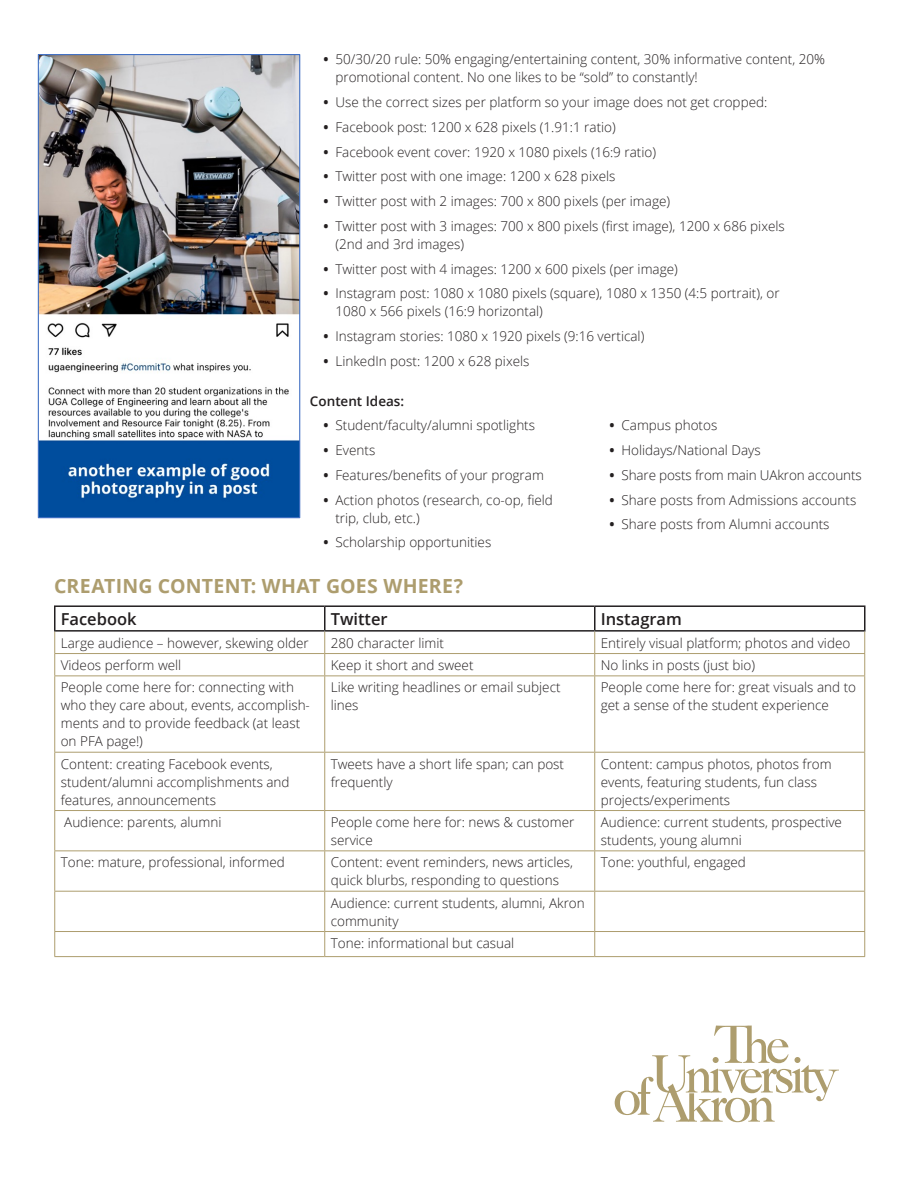
<style>
.page{position:relative;width:918px;height:1188px;background:#fff}
.page>*{position:absolute;margin:0;border:0;box-sizing:border-box;transform-origin:0 0}
.t1{font:700 19.5px "Open Sans";letter-spacing:.015em;color:#ad9d6e}
.t2{font:600 16.5px "Open Sans";color:#231f20}
.t3{font:300 13.5px/18px "Open Sans";color:#231f20}
.t4{font:600 13.5px "Open Sans";color:#231f20}
.s1{font-weight:700}
</style>
<div class="page">
<img style="left:40px;top:56px;width:258px;height:460px">
<div style="left:38px;top:54px;width:262px;height:464px;border:1px solid #4472c4"></div>
<hr style="left:54px;top:605px;width:271px;height:2px;background:#231f20">
<hr style="left:54px;top:607px;width:2px;height:23px;background:#231f20">
<hr style="left:325px;top:605px;width:270px;height:2px;background:#231f20">
<hr style="left:324px;top:607px;width:2px;height:23px;background:#231f20">
<hr style="left:595px;top:605px;width:271px;height:2px;background:#231f20">
<hr style="left:594px;top:607px;width:2px;height:23px;background:#231f20">
<hr style="left:864px;top:607px;width:2px;height:23px;background:#231f20">
<hr style="left:54px;top:630px;width:271px;height:2px;background:#231f20">
<hr style="left:325px;top:630px;width:270px;height:2px;background:#231f20">
<hr style="left:595px;top:630px;width:271px;height:2px;background:#231f20">
<hr style="left:54px;top:653px;width:271px;height:1px;background:#ad9d6e">
<svg style="left:54px;top:632px;width:1px;height:44px"></svg>
<hr style="left:54px;top:676px;width:271px;height:1px;background:#ad9d6e">
<hr style="left:54px;top:676px;width:1px;height:76px;background:#ad9d6e">
<hr style="left:54px;top:752px;width:271px;height:1px;background:#ad9d6e">
<hr style="left:54px;top:753px;width:1px;height:57px;background:#ad9d6e">
<hr style="left:54px;top:810px;width:271px;height:1px;background:#ad9d6e">
<hr style="left:54px;top:811px;width:1px;height:39px;background:#ad9d6e">
<hr style="left:54px;top:850px;width:271px;height:1px;background:#ad9d6e">
<hr style="left:54px;top:851px;width:1px;height:40px;background:#ad9d6e">
<hr style="left:54px;top:891px;width:271px;height:1px;background:#ad9d6e">
<hr style="left:54px;top:892px;width:1px;height:39px;background:#ad9d6e">
<hr style="left:54px;top:931px;width:271px;height:1px;background:#ad9d6e">
<svg style="left:54px;top:932px;width:1px;height:24px"></svg>
<hr style="left:54px;top:956px;width:271px;height:1px;background:#ad9d6e">
<hr style="left:325px;top:653px;width:270px;height:1px;background:#ad9d6e">
<svg style="left:324px;top:632px;width:1px;height:44px"></svg>
<hr style="left:595px;top:653px;width:270px;height:1px;background:#ad9d6e">
<svg style="left:594px;top:632px;width:1px;height:44px"></svg>
<svg style="left:864px;top:632px;width:1px;height:44px"></svg>
<hr style="left:325px;top:676px;width:270px;height:1px;background:#ad9d6e">
<hr style="left:324px;top:676px;width:1px;height:76px;background:#ad9d6e">
<hr style="left:595px;top:676px;width:270px;height:1px;background:#ad9d6e">
<hr style="left:594px;top:676px;width:1px;height:76px;background:#ad9d6e">
<hr style="left:864px;top:676px;width:1px;height:76px;background:#ad9d6e">
<hr style="left:325px;top:752px;width:270px;height:1px;background:#ad9d6e">
<hr style="left:324px;top:753px;width:1px;height:57px;background:#ad9d6e">
<hr style="left:595px;top:752px;width:270px;height:1px;background:#ad9d6e">
<hr style="left:594px;top:753px;width:1px;height:57px;background:#ad9d6e">
<hr style="left:864px;top:753px;width:1px;height:57px;background:#ad9d6e">
<hr style="left:325px;top:810px;width:270px;height:1px;background:#ad9d6e">
<hr style="left:324px;top:811px;width:1px;height:39px;background:#ad9d6e">
<hr style="left:595px;top:810px;width:270px;height:1px;background:#ad9d6e">
<hr style="left:594px;top:811px;width:1px;height:39px;background:#ad9d6e">
<hr style="left:864px;top:811px;width:1px;height:39px;background:#ad9d6e">
<hr style="left:325px;top:850px;width:270px;height:1px;background:#ad9d6e">
<hr style="left:324px;top:851px;width:1px;height:40px;background:#ad9d6e">
<hr style="left:595px;top:850px;width:270px;height:1px;background:#ad9d6e">
<hr style="left:594px;top:851px;width:1px;height:40px;background:#ad9d6e">
<hr style="left:864px;top:851px;width:1px;height:40px;background:#ad9d6e">
<hr style="left:325px;top:891px;width:270px;height:1px;background:#ad9d6e">
<hr style="left:324px;top:892px;width:1px;height:39px;background:#ad9d6e">
<hr style="left:595px;top:891px;width:270px;height:1px;background:#ad9d6e">
<hr style="left:594px;top:892px;width:1px;height:39px;background:#ad9d6e">
<hr style="left:864px;top:892px;width:1px;height:39px;background:#ad9d6e">
<hr style="left:325px;top:931px;width:270px;height:1px;background:#ad9d6e">
<svg style="left:324px;top:932px;width:1px;height:24px"></svg>
<hr style="left:595px;top:931px;width:270px;height:1px;background:#ad9d6e">
<svg style="left:594px;top:932px;width:1px;height:24px"></svg>
<svg style="left:864px;top:932px;width:1px;height:24px"></svg>
<hr style="left:325px;top:956px;width:270px;height:1px;background:#ad9d6e">
<hr style="left:595px;top:956px;width:270px;height:1px;background:#ad9d6e">
<svg style="left:615px;top:1026px;width:224px;height:96px"></svg>
<p class="t3" style="left:335px;top:50px;width:491px;text-indent:-12px"><span class="s1">•</span> 50/30/20 rule: 50% engaging/entertaining content, 30% informative content, 20% promotional content. No one likes to be “sold” to constantly!</p>
<p class="t3" style="left:323px;top:93px;width:445px"><span class="s1">•</span> Use the correct sizes per platform so your image does not get cropped:</p>
<p class="t3" style="left:323px;top:118px;width:294px"><span class="s1">•</span> Facebook post: 1200 x 628 pixels (1.91:1 ratio)</p>
<p class="t3" style="left:323px;top:142px;width:334px"><span class="s1">•</span> Facebook event cover: 1920 x 1080 pixels (16:9 ratio)</p>
<p class="t3" style="left:323px;top:167px;width:294px"><span class="s1">•</span> Twitter post with one image: 1200 x 628 pixels</p>
<p class="t3" style="left:323px;top:192px;width:348px"><span class="s1">•</span> Twitter post with 2 images: 700 x 800 pixels (per image)</p>
<p class="t3" style="left:335px;top:217px;width:451px;text-indent:-12px"><span class="s1">•</span> Twitter post with 3 images: 700 x 800 pixels (first image), 1200 x 686 pixels (2nd and 3rd images)</p>
<p class="t3" style="left:323px;top:259px;width:356px"><span class="s1">•</span> Twitter post with 4 images: 1200 x 600 pixels (per image)</p>
<p class="t3" style="left:335px;top:284px;width:446px;text-indent:-12px"><span class="s1">•</span> Instagram post: 1080 x 1080 pixels (square), 1080 x 1350 (4:5 portrait), or<br>1080 x 566 pixels (16:9 horizontal)</p>
<p class="t3" style="left:323px;top:327px;width:322px"><span class="s1">•</span> Instagram stories: 1080 x 1920 pixels (9:16 vertical)</p>
<p class="t3" style="left:323px;top:352px;width:208px"><span class="s1">•</span> LinkedIn post: 1200 x 628 pixels</p>
<p class="t4" style="left:310px;top:391px;width:96px">Content Ideas:</p>
<p class="t3" style="left:323px;top:416px;width:213px"><span class="s1">•</span> Student/faculty/alumni spotlights</p>
<p class="t3" style="left:323px;top:441px;width:53px"><span class="s1">•</span> Events</p>
<p class="t3" style="left:323px;top:466px;width:222px"><span class="s1">•</span> Features/benefits of your program</p>
<p class="t3" style="left:335px;top:490px;width:219px;text-indent:-12px"><span class="s1">•</span> Action photos (research, co-op, field trip, club, etc.)</p>
<p class="t3" style="left:323px;top:533px;width:169px"><span class="s1">•</span> Scholarship opportunities</p>
<p class="t3" style="left:609px;top:416px;width:109px"><span class="s1">•</span> Campus photos</p>
<p class="t3" style="left:609px;top:441px;width:153px"><span class="s1">•</span> Holidays/National Days</p>
<p class="t3" style="left:609px;top:466px;width:254px"><span class="s1">•</span> Share posts from main UAkron accounts</p>
<p class="t3" style="left:609px;top:490px;width:248px"><span class="s1">•</span> Share posts from Admissions accounts</p>
<p class="t3" style="left:609px;top:515px;width:222px"><span class="s1">•</span> Share posts from Alumni accounts</p>
<p class="t1" style="left:54px;top:572px;width:411px">CREATING CONTENT: WHAT GOES WHERE?</p>
<p class="t2" style="left:61px;top:608px;width:77px">Facebook</p>
<p class="t2" style="left:331px;top:608px;width:59px">Twitter</p>
<p class="t2" style="left:601px;top:608px;width:83px">Instagram</p>
<p class="t3" style="left:61px;top:633px;width:250px">Large audience – however, skewing older</p>
<p class="t3" style="left:331px;top:633px;width:115px">280 character limit</p>
<p class="t3" style="left:601px;top:633px;width:251px">Entirely visual platform; photos and video</p>
<p class="t3" style="left:61px;top:656px;width:122px">Videos perform well</p>
<p class="t3" style="left:331px;top:656px;width:144px">Keep it short and sweet</p>
<p class="t3" style="left:601px;top:656px;width:156px">No links in posts (just bio)</p>
<p class="t3" style="left:61px;top:678px;width:251px">People come here for: connecting with who they care about, events, accomplish&shy;ments and to provide feedback (at least on PFA page!)</p>
<p class="t3" style="left:331px;top:678px;width:231px">Like writing headlines or email subject lines</p>
<p class="t3" style="left:601px;top:678px;width:257px">People come here for: great visuals and to get a sense of the student experience</p>
<p class="t3" style="left:61px;top:754px;width:230px">Content: creating Facebook events, student/alumni accomplishments and features, announcements</p>
<p class="t3" style="left:331px;top:754px;width:235px">Tweets have a short life span; can post frequently</p>
<p class="t3" style="left:601px;top:754px;width:233px">Content: campus photos, photos from events, featuring students, fun class projects/experiments</p>
<p class="t3" style="left:64px;top:813px;width:159px">Audience: parents, alumni</p>
<p class="t3" style="left:331px;top:813px;width:245px">People come here for: news &amp; customer service</p>
<p class="t3" style="left:601px;top:813px;width:243px">Audience: current students, prospective students, young alumni</p>
<p class="t3" style="left:61px;top:853px;width:226px">Tone: mature, professional, informed</p>
<p class="t3" style="left:331px;top:853px;width:244px">Content: event reminders, news articles, quick blurbs, responding to questions</p>
<p class="t3" style="left:601px;top:853px;width:147px">Tone: youthful, engaged</p>
<p class="t3" style="left:331px;top:893px;width:256px">Audience: current students, alumni, Akron community</p>
<p class="t3" style="left:331px;top:934px;width:185px">Tone: informational but casual</p>
</div>
